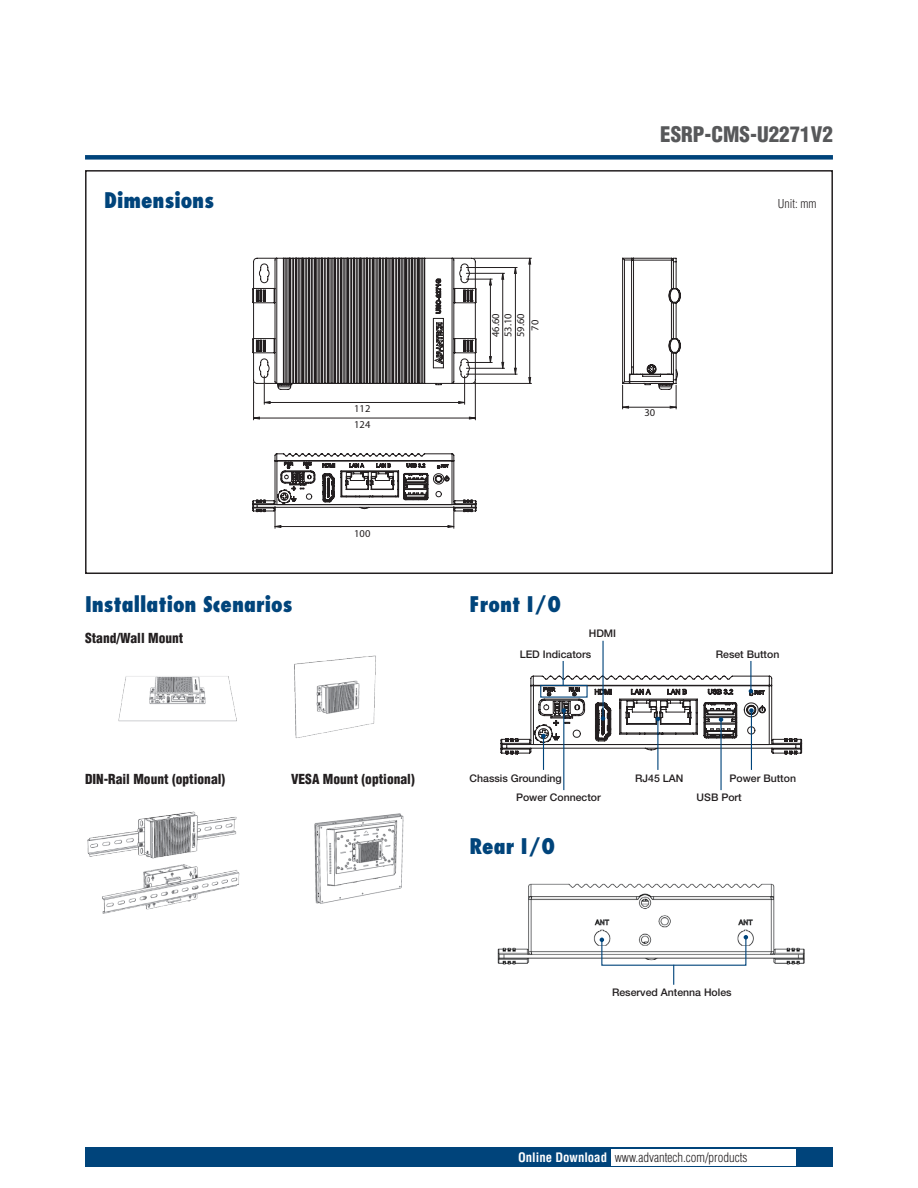
<style>
.page{position:relative;width:918px;height:1188px;background:#fff}
.page>*{position:absolute;margin:0;border:0;box-sizing:border-box;transform-origin:0 0}
.t1{font:800 condensed 21px "Futura";color:#00447b}
.t2{font:900 condensed 21px "Helvetica";color:#57585a}
.t3{font:900 condensed 13.5px "Helvetica";color:#231f20}
.t4{font:300 condensed 12.75px "Helvetica";color:#231f20}
.t5{font:300 condensed 12px "Helvetica";color:#231f20}
.t6{font:500 10.5px "Helvetica Neue";color:#231f20}
.t7{font:10.5px/12.5px "Myriad Pro";color:#231f20}
.s1{font-weight:700;color:#fff}
</style>
<div class="page">
<div style="left:85px;top:155px;width:748px;height:5px;background:#00447b"></div>
<div style="left:85px;top:1147px;width:748px;height:20px;background:#00447b"></div>
<div style="left:611px;top:1149px;width:184px;height:16px;background:#fff"></div>
<div style="left:85px;top:170px;width:748px;height:404px;border:2px solid #231f20"></div>
<hr style="left:253px;top:382px;width:1px;height:38px;background:#231f20">
<hr style="left:475px;top:382px;width:1px;height:38px;background:#231f20">
<hr style="left:466px;top:374px;width:51px;height:1px;background:#231f20">
<hr style="left:466px;top:267px;width:51px;height:1px;background:#231f20">
<hr style="left:474px;top:383px;width:58px;height:1px;background:#231f20">
<hr style="left:474px;top:258px;width:58px;height:1px;background:#231f20">
<svg style="left:253px;top:416px;width:223px;height:4px"></svg>
<svg style="left:514px;top:257px;width:17px;height:127px"></svg>
<svg style="left:252px;top:453px;width:225px;height:75px"></svg>
<svg style="left:252px;top:257px;width:253px;height:147px"></svg>
<svg style="left:622px;top:257px;width:59px;height:152px"></svg>
<hr style="left:543px;top:736px;width:1px;height:34px;background:#00447b">
<hr style="left:657px;top:719px;width:1px;height:51px;background:#00447b">
<hr style="left:751px;top:711px;width:1px;height:59px;background:#00447b">
<hr style="left:563px;top:711px;width:1px;height:79px;background:#00447b">
<hr style="left:720px;top:720px;width:2px;height:70px;background:#00447b">
<hr style="left:602px;top:641px;width:2px;height:77px;background:#00447b">
<svg style="left:500px;top:661px;width:303px;height:94px"></svg>
<img style="left:497px;top:883px;width:308px;height:82px">
<svg style="left:600px;top:935px;width:148px;height:50px"></svg>
<img style="left:87px;top:811px;width:153px;height:103px">
<img style="left:118px;top:676px;width:119px;height:46px">
<img style="left:294px;top:655px;width:82px;height:83px">
<img style="left:314px;top:813px;width:90px;height:91px">
<h1 class="t2" style="left:660px;top:121px;width:174px">ESRP-CMS-U2271V2</h1>
<h1 class="t1" style="left:104px;top:187px;width:111px">Dimensions</h1>
<p class="t5" style="left:778px;top:196px;width:40px">Unit: mm</p>
<p class="t7" style="left:489px;top:337px;width:25px;text-align:justify;rotate:-90deg">46.60<br>53.10<br>59.60</p>
<p class="t7" style="left:529px;top:331px;width:12px;rotate:-90deg">70</p>
<p class="t7" style="left:354px;top:401px;width:18px;line-height:15.6px">112<br>124</p>
<p class="t7" style="left:644px;top:406px;width:12px">30</p>
<p class="t7" style="left:354px;top:527px;width:18px">100</p>
<h1 class="t1" style="left:85px;top:591px;width:209px">Installation Scenarios</h1>
<p class="t3" style="left:85px;top:630px;width:100px">Stand/Wall Mount</p>
<h1 class="t1" style="left:470px;top:591px;width:93px">Front I/O</h1>
<p class="t6" style="left:589px;top:627px;width:29px">HDMI</p>
<p class="t6" style="left:520px;top:648px;width:73px">LED Indicators</p>
<p class="t6" style="left:716px;top:648px;width:65px">Reset Button</p>
<p class="t3" style="left:85px;top:770px;width:142px">DIN-Rail Mount (optional)</p>
<p class="t3" style="left:291px;top:770px;width:125px">VESA Mount (optional)</p>
<p class="t6" style="left:470px;top:772px;width:94px">Chassis Grounding</p>
<p class="t6" style="left:635px;top:772px;width:50px">RJ45 LAN</p>
<p class="t6" style="left:730px;top:772px;width:68px">Power Button</p>
<p class="t6" style="left:516px;top:791px;width:86px">Power Connector</p>
<p class="t6" style="left:697px;top:791px;width:47px">USB Port</p>
<h1 class="t1" style="left:470px;top:833px;width:87px">Rear I/O</h1>
<p class="t6" style="left:612px;top:986px;width:121px">Reserved Antenna Holes</p>
<p class="t4" style="left:518px;top:1149px;width:231px"><span class="s1">Online Download</span> www.advantech.com/products</p>
</div>
